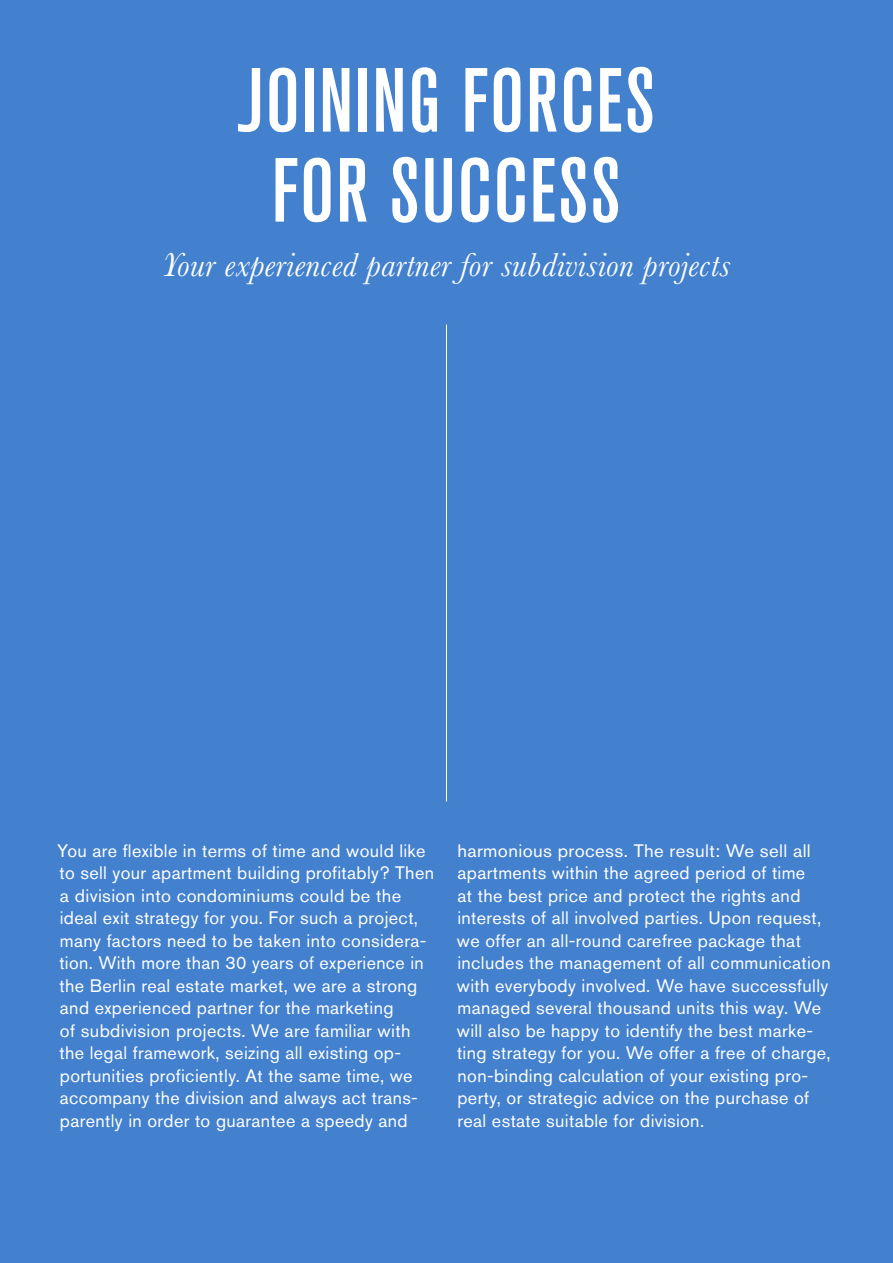
<style>
.page{position:relative;width:893px;height:1263px;background:#4381cf}
.page>*{position:absolute;margin:0;border:0;box-sizing:border-box;transform-origin:0 0}
.t1{font:500 condensed 90px/90px "Akzidenz Grotesk BQ";letter-spacing:.025em;color:#fff;text-align:center}
.t2{font:italic 34.5px "Baskerville";letter-spacing:.01em;color:#fff}
.t3{font:18px/22.5px "Akzidenz Grotesk BQ";letter-spacing:.02em;color:#fff}
</style>
<div class="page">
<hr style="left:446px;top:324px;width:1px;height:477px;background:#fff">
<h1 class="t1" style="left:237px;top:55px;width:419px">JOINING FORCES<br>FOR SUCCESS</h1>
<h2 class="t2" style="left:162px;top:241px;width:570px">Your experienced partner for subdivision projects</h2>
<p class="t3" style="left:57px;top:839px;width:378px">You are flexible in terms of time and would like to sell your apartment building profitably? Then a division into condominiums could be the ideal exit strategy for you. For such a project, many factors need to be taken into considera&shy;tion. With more than 30 years of experience in the Berlin real estate market, we are a strong and experienced partner for the marketing<br>of subdivision projects. We are familiar with the legal framework, seizing all existing op&shy;portunities proficiently. At the same time, we accompany the division and always act trans&shy;parently in order to guarantee a speedy and</p>
<p class="t3" style="left:457px;top:839px;width:375px">harmonious process. The result: We sell all apartments within the agreed period of time<br>at the best price and protect the rights and interests of all involved parties. Upon request, we offer an all-round carefree package that includes the management of all communication with everybody involved. We have successfully managed several thousand units this way. We will also be happy to identify the best marke&shy;ting strategy for you. We offer a free of charge, non-binding calculation of your existing pro&shy;perty, or strategic advice on the purchase of real estate suitable for division.</p>
</div>
